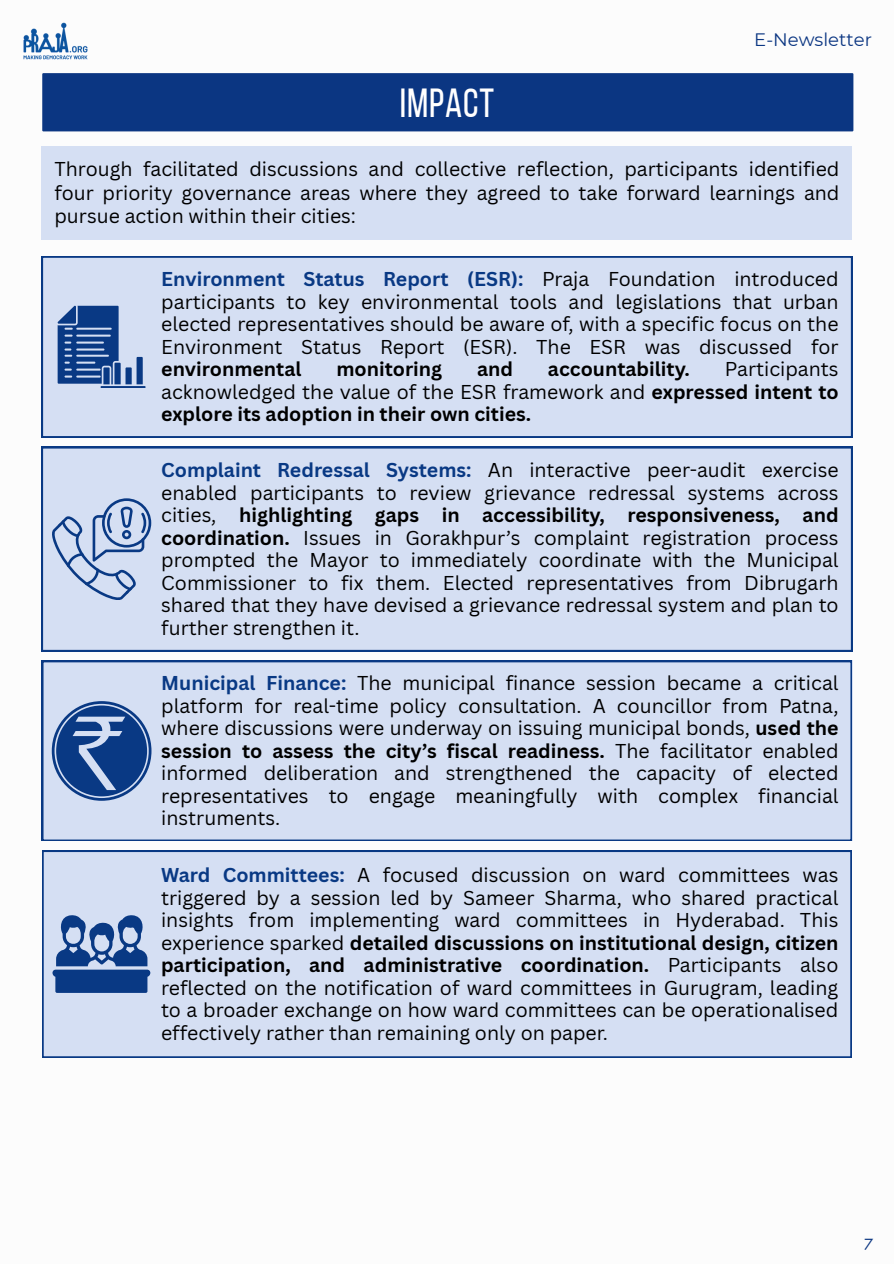
<style>
.page{position:relative;width:894px;height:1264px;background:#fff}
.page>*{position:absolute;margin:0;border:0;box-sizing:border-box;transform-origin:0 0}
.t1{font:40.5px "Bebas Neue";letter-spacing:.02em;color:#fff}
.t2{font:19.5px/22.5px "Canva Sans";color:#000;text-align:justify}
.t3{font:700 19.5px "Canva Sans";color:#000}
.t4{font:18px "Montserrat";color:#0b3682}
.t5{font:15px "Futura LT Pro";color:#0b3682}
.s1{font-weight:700;color:#093984}
.s2{font-weight:700}
</style>
<div class="page">
<img style="left:23px;top:22px;width:65px;height:38px">
<div style="left:41px;top:146px;width:811px;height:94px;background:#d5dff3"></div>
<div style="left:41px;top:256px;width:811px;height:181px;background:#d5dff3"></div>
<svg style="left:58px;top:306px;width:85px;height:78px;background:#5576ad"></svg>
<hr style="left:100px;top:386px;width:45px;height:2px;background:#093984">
<div style="left:41px;top:447px;width:811px;height:204px;background:#d5dff3"></div>
<svg style="left:52px;top:498px;width:99px;height:101px;background:#afc0de"></svg>
<div style="left:42px;top:660px;width:809px;height:180px;background:#d5dff3"></div>
<svg style="left:52px;top:701px;width:99px;height:99px;background:#5476ac"></svg>
<div style="left:42px;top:850px;width:809px;height:207px;background:#d5dff3"></div>
<svg style="left:52px;top:915px;width:98px;height:77px;background:#597aaf"></svg>
<div style="left:42px;top:73px;width:811px;height:58px;background:#0b3682"></div>
<h1 class="t1" style="left:400px;top:86px;width:96px">IMPACT</h1>
<p class="t4" style="left:754px;top:28px;width:119px">E-Newsletter</p>
<p class="t2" style="left:54px;top:156px;width:786px;line-height:23.7px">Through facilitated discussions and collective reflection, participants identified four priority governance areas where they agreed to take forward learnings and pursue action within their cities:</p>
<p class="t2" style="left:161px;top:267px;width:678px"><span class="s1">Environment Status Report (ESR):</span> Praja Foundation introduced participants to key environmental tools and legislations that urban elected representatives should be aware of, with a specific focus on the Environment Status Report (ESR). The ESR was discussed for</p>
<p class="t3" style="left:161px;top:355px;width:142px">environmental</p>
<p class="t3" style="left:336px;top:355px;width:107px">monitoring</p>
<p class="t3" style="left:477px;top:355px;width:37px">and</p>
<p class="t3" style="left:548px;top:355px;width:143px">accountability.</p>
<p class="t2" style="left:161px;top:357px;width:678px;text-indent:563px">Participants acknowledged the value of the ESR framework and <span class="s2">expressed intent to explore its adoption in their own cities.</span></p>
<p class="t2" style="left:161px;top:458px;width:678px"><span class="s1">Complaint Redressal Systems:</span> An interactive peer-audit exercise enabled participants to review grievance redressal systems across cities, <span class="s2">highlighting gaps in accessibility, responsiveness, and coordination.</span> Issues in Gorakhpur’s complaint registration process prompted the Mayor to immediately coordinate with the Municipal Commissioner to fix them. Elected representatives from Dibrugarh shared that they have devised a grievance redressal system and plan to further strengthen it.</p>
<p class="t2" style="left:161px;top:671px;width:678px"><span class="s1">Municipal Finance:</span> The municipal finance session became a critical platform for real-time policy consultation. A councillor from Patna, where discussions were underway on issuing municipal bonds, <span class="s2">used the session to assess the city’s fiscal readiness.</span> The facilitator enabled informed deliberation and strengthened the capacity of elected representatives to engage meaningfully with complex financial instruments.</p>
<p class="t2" style="left:161px;top:863px;width:678px"><span class="s1">Ward Committees:</span> A focused discussion on ward committees was triggered by a session led by Sameer Sharma, who shared practical insights from implementing ward committees in Hyderabad. This experience sparked <span class="s2">detailed discussions on institutional design, citizen participation, and administrative coordination.</span> Participants also reflected on the notification of ward committees in Gurugram, leading to a broader exchange on how ward committees can be operationalised effectively rather than remaining only on paper.</p>
<p class="t5" style="left:863px;top:1237px;width:11px">7</p>
</div>
